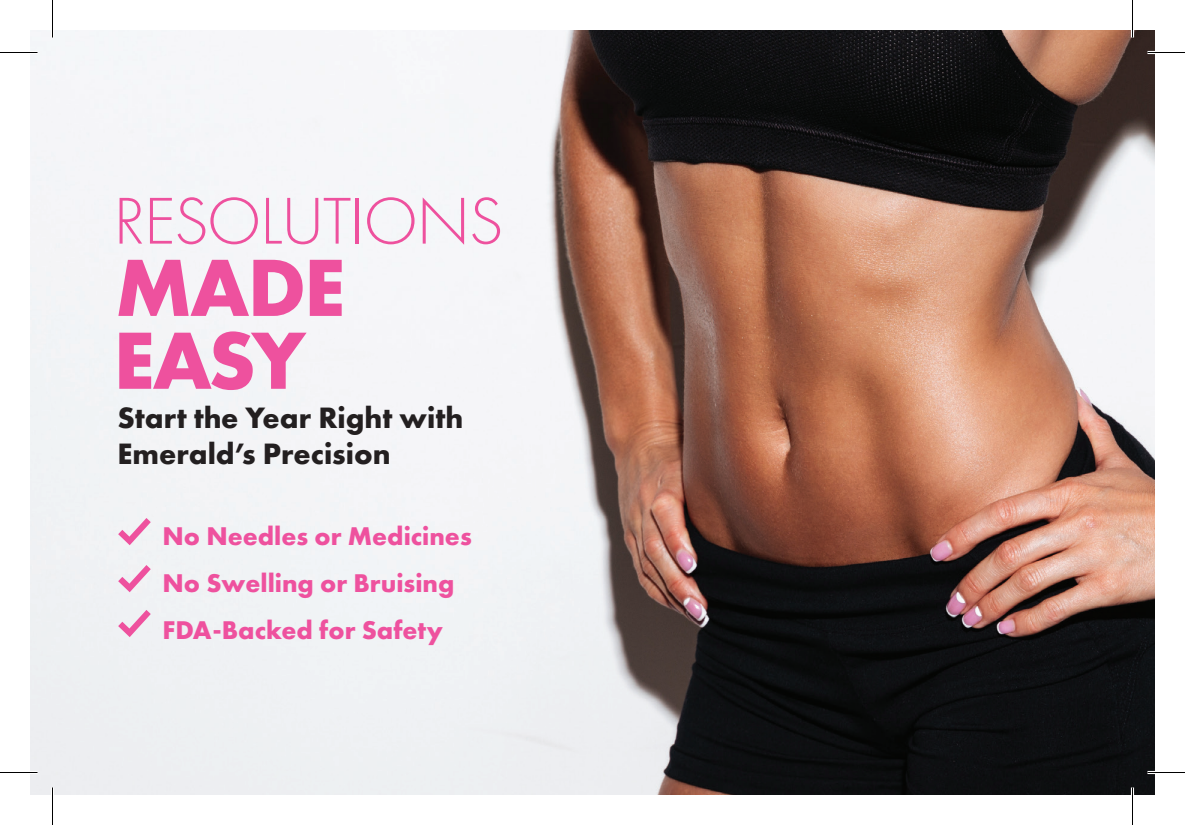
<style>
.page{position:relative;width:1185px;height:825px;background:#fff}
.page>*{position:absolute;margin:0;border:0;box-sizing:border-box;transform-origin:0 0}
.t1{font:700 84.25px "Futura PT";letter-spacing:-.025em;color:#ee519e}
.t2{font:300 68.5px "Futura PT";letter-spacing:-.025em;color:#ee519e}
.t3{font:700 30.5px/36px "Futura PT";color:#231f20}
.t4{font:700 26.5px "Futura PT";color:#ee519e}
</style>
<div class="page">
<img style="left:30px;top:30px;width:1125px;height:765px">
<svg style="left:118px;top:565px;width:33px;height:27px"></svg>
<svg style="left:118px;top:518px;width:33px;height:27px"></svg>
<svg style="left:118px;top:610px;width:33px;height:27px"></svg>
<hr style="left:0;top:51px;width:38px;height:3px;background:#fff">
<hr style="left:1148px;top:51px;width:37px;height:3px;background:#fff">
<hr style="left:0;top:771px;width:38px;height:3px;background:#fff">
<hr style="left:1148px;top:771px;width:37px;height:3px;background:#fff">
<hr style="left:51px;top:0;width:3px;height:38px;background:#fff">
<hr style="left:51px;top:788px;width:3px;height:37px;background:#fff">
<hr style="left:1131px;top:0;width:3px;height:38px;background:#fff">
<hr style="left:1131px;top:788px;width:3px;height:37px;background:#fff">
<hr style="left:0;top:52px;width:38px;height:1px;background:#000">
<hr style="left:1148px;top:52px;width:37px;height:1px;background:#000">
<hr style="left:0;top:772px;width:38px;height:1px;background:#000">
<hr style="left:1148px;top:772px;width:37px;height:1px;background:#000">
<hr style="left:52px;top:0;width:1px;height:38px;background:#000">
<hr style="left:52px;top:788px;width:1px;height:37px;background:#000">
<hr style="left:1132px;top:0;width:1px;height:38px;background:#000">
<hr style="left:1132px;top:788px;width:1px;height:37px;background:#000">
<p class="t2" style="left:113px;top:182px;width:392px">RESOLUTIONS</p>
<p class="t1" style="left:115px;top:233px;width:232px">MADE</p>
<p class="t1" style="left:113px;top:306px;width:194px">EASY</p>
<p class="t3" style="left:117px;top:399px;width:347px">Start the Year Right with<br>Emerald’s Precision</p>
<p class="t4" style="left:163px;top:519px;width:311px">No Needles or Medicines</p>
<p class="t4" style="left:163px;top:566px;width:293px">No Swelling or Bruising</p>
<p class="t4" style="left:163px;top:613px;width:282px">FDA-Backed for Safety</p>
</div>
